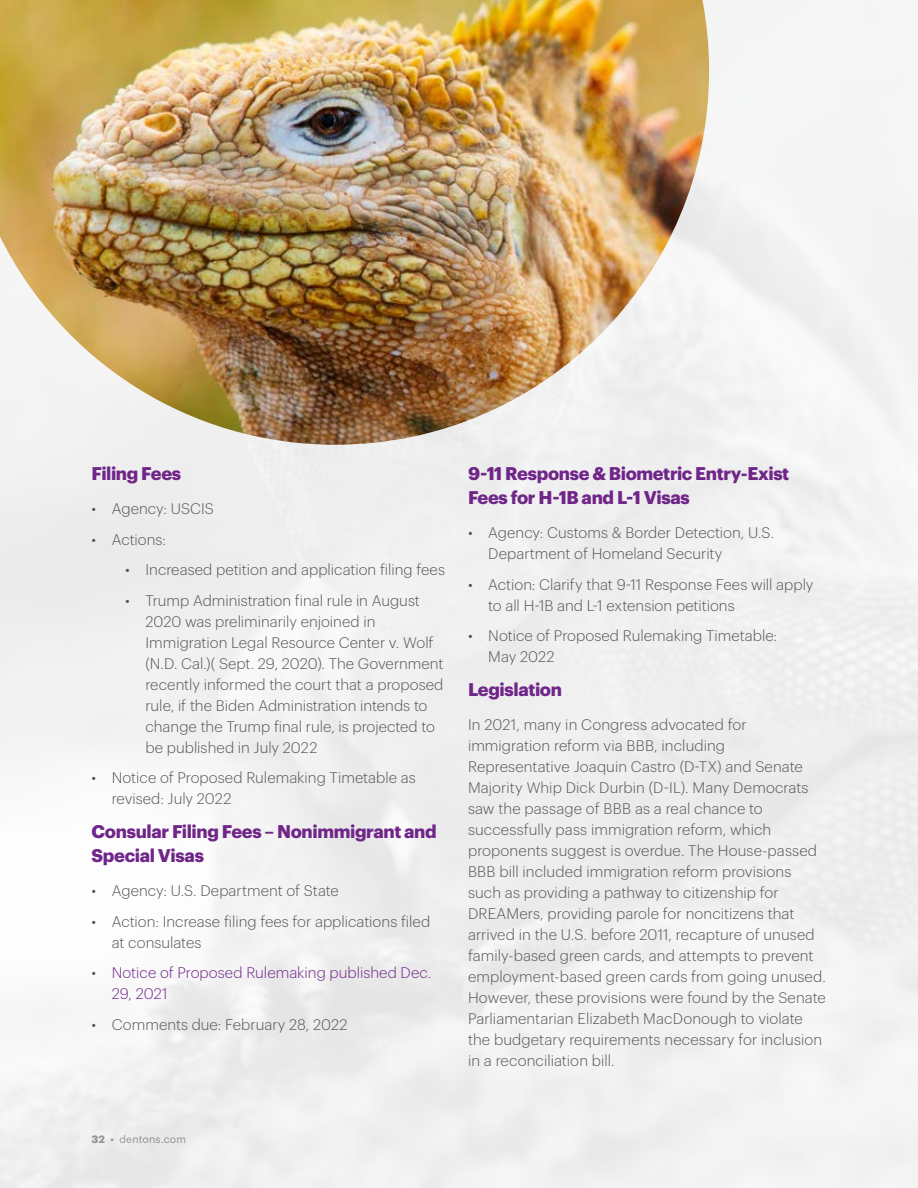
<style>
.page{position:relative;width:918px;height:1188px;background:#fff}
.page>*{position:absolute;margin:0;border:0;box-sizing:border-box;transform-origin:0 0}
.Subhead_Lev2_Bold_Pu{font:700 18px/24px "Dentons Sans";letter-spacing:-.02em;color:#702689}
.BodyCopy1{font:300 15px/21px "Dentons Sans";letter-spacing:.005em;color:#545557}
.t1{font:300 15px/21px "Dentons Sans";letter-spacing:.005em;color:#702689}
.t2{font:10.5px "Dentons Sans";letter-spacing:.015em;color:#939598}
.s1{color:#545557}
.s2{font-weight:700}
</style>
<div class="page">
<img style="left:0;top:0;width:709px;height:445px">
<p class="Subhead_Lev2_Bold_Pu" style="left:92px;top:460px;width:91px">Filing Fees</p>
<p class="BodyCopy1" style="left:92px;top:497px;width:124px">• Agency: USCIS</p>
<p class="BodyCopy1" style="left:92px;top:528px;width:76px">• Actions:</p>
<p class="BodyCopy1" style="left:125px;top:558px;width:321px">• Increased petition and application filing fees</p>
<p class="BodyCopy1" style="left:146px;top:589px;width:300px;text-indent:-20px">• Trump Administration final rule in August 2020 was preliminarily enjoined in Immigration Legal Resource Center v. Wolf (N.D. Cal.)( Sept. 29, 2020). The Government recently informed the court that a proposed rule, if the Biden Administration intends to change the Trump final rule, is projected to be published in July 2022</p>
<p class="BodyCopy1" style="left:112px;top:766px;width:306px;text-indent:-20px">• Notice of Proposed Rulemaking Timetable as revised: July 2022</p>
<p class="Subhead_Lev2_Bold_Pu" style="left:92px;top:818px;width:347px">Consular Filing Fees – Nonimmigrant and<br>Special Visas</p>
<p class="BodyCopy1" style="left:92px;top:879px;width:249px">• Agency: U.S. Department of State</p>
<p class="BodyCopy1" style="left:112px;top:910px;width:320px;text-indent:-20px">• Action: Increase filing fees for applications filed at consulates</p>
<p class="t1" style="left:112px;top:961px;width:321px;text-indent:-20px"><span class="s1">•</span> Notice of Proposed Rulemaking published Dec.<br>29, 2021</p>
<p class="BodyCopy1" style="left:92px;top:1012px;width:257px">• Comments due: February 28, 2022</p>
<p class="Subhead_Lev2_Bold_Pu" style="left:468px;top:460px;width:323px">9-11 Response &amp; Biometric Entry-Exist<br>Fees for H-1B and L-1 Visas</p>
<p class="BodyCopy1" style="left:488px;top:521px;width:287px;text-indent:-20px">• Agency: Customs &amp; Border Detection, U.S.<br>Department of Homeland Security</p>
<p class="BodyCopy1" style="left:488px;top:573px;width:327px;text-indent:-20px">• Action: Clarify that 9-11 Response Fees will apply to all H-1B and L-1 extension petitions</p>
<p class="BodyCopy1" style="left:488px;top:624px;width:290px;text-indent:-20px">• Notice of Proposed Rulemaking Timetable:<br>May 2022</p>
<p class="Subhead_Lev2_Bold_Pu" style="left:468px;top:676px;width:95px">Legislation</p>
<p class="BodyCopy1" style="left:468px;top:713px;width:359px">In 2021, many in Congress advocated for immigration reform via BBB, including Representative Joaquin Castro (D-TX) and Senate Majority Whip Dick Durbin (D-IL). Many Democrats saw the passage of BBB as a real chance to successfully pass immigration reform, which proponents suggest is overdue. The House-passed BBB bill included immigration reform provisions such as providing a pathway to citizenship for DREAMers, providing parole for noncitizens that arrived in the U.S. before 2011, recapture of unused family-based green cards, and attempts to prevent employment-based green cards from going unused.<br>However, these provisions were found by the Senate Parliamentarian Elizabeth MacDonough to violate the budgetary requirements necessary for inclusion in a reconciliation bill.</p>
<p class="t2" style="left:92px;top:1131px;width:96px"><span class="s2">32</span> • dentons.com</p>
</div>
